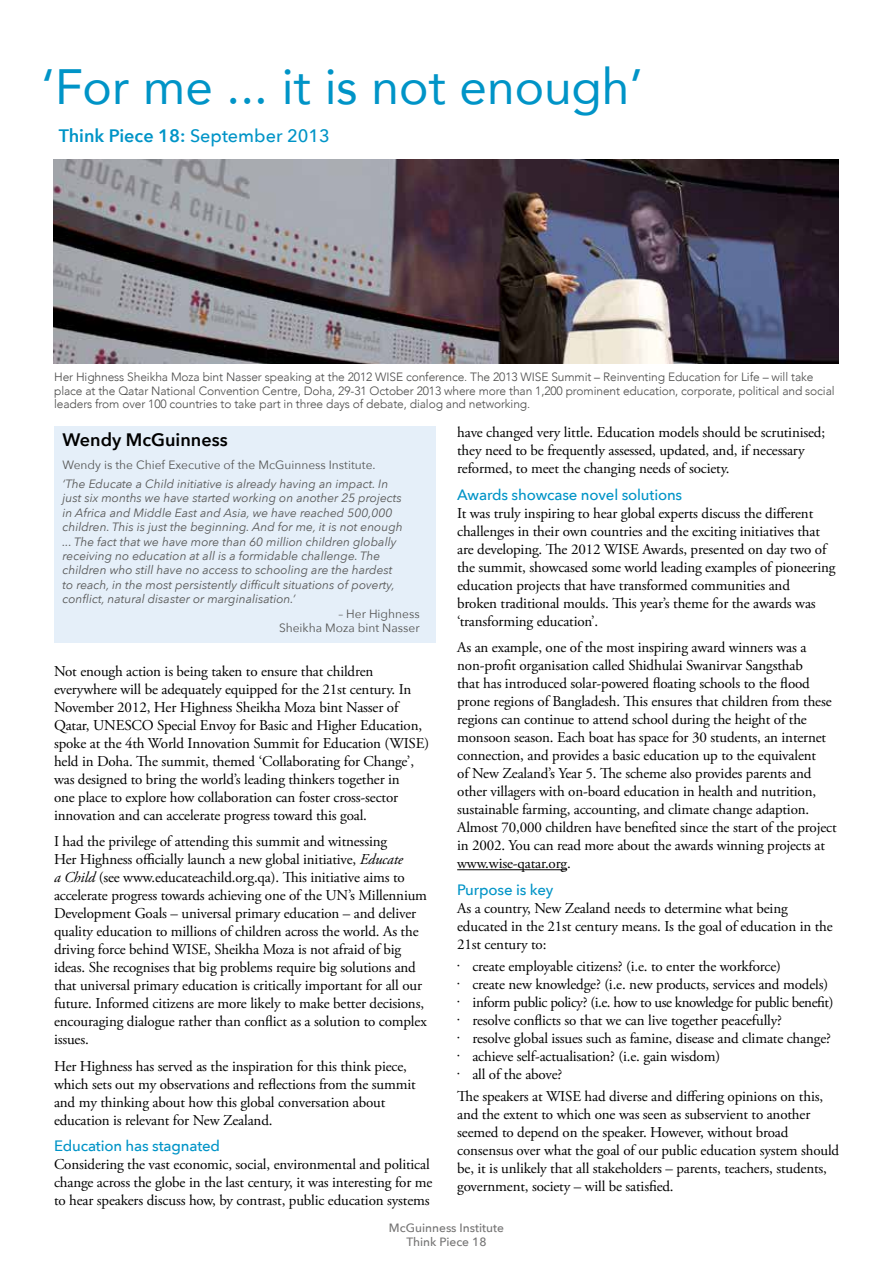
<style>
.page{position:relative;width:893px;height:1263px;background:#fff}
.page>*{position:absolute;margin:0;border:0;box-sizing:border-box;transform-origin:0 0}
.t1{font:49.5px "Avenir";color:#0094c7}
.t2{font:600 18px "Avenir Next";color:#0094c7}
.t3{font:600 18px "Avenir Next";color:#000}
.t4{font:15px/18px "Adobe Garamond Pro";letter-spacing:-.01em;color:#000}
.t5{font:500 15px "Avenir Next";letter-spacing:-.01em;color:#0094c7}
.t6{font:italic 12px/14.4px "Avenir Next";color:#575756}
.t7{font:300 12px/13.5px "Avenir";letter-spacing:-.01em;color:#4a4a49}
.t8{font:12px/14.4px "Avenir Next";color:#575756;text-align:right}
.t9{font:500 12px/14.4px "Avenir Next";color:#757474;text-align:center}
.s1{font-weight:500}
.s2{font-style:italic}
</style>
<div class="page">
<div style="left:54px;top:426px;width:382px;height:216px;background:#e5eff9"></div>
<img style="left:54px;top:160px;width:785px;height:204px">
<hr style="left:457px;top:869px;width:110px;height:1px;background:#000">
<h1 class="t1" style="left:41px;top:47px;width:603px">‘For me ... it is not enough’</h1>
<p class="t2" style="left:59px;top:120px;width:272px">Think Piece 18: <span class="s1">September 2013</span></p>
<p class="t7" style="left:54px;top:370px;width:782px">Her Highness Sheikha Moza bint Nasser speaking at the 2012 WISE conference. The 2013 WISE Summit – Reinventing Education for Life – will take place at the Qatar National Convention Centre, Doha, 29-31 October 2013 where more than 1,200 prominent education, corporate, political and social leaders from over 100 countries to take part in three days of debate, dialog and networking.</p>
<p class="t3" style="left:63px;top:425px;width:167px">Wendy McGuinness</p>
<p class="t8" style="left:63px;top:457px;width:315px">Wendy is the Chief Executive of the McGuinness Institute.</p>
<p class="t6" style="left:63px;top:476px;width:342px">‘The Educate a Child initiative is already having an impact. In just six months we have started working on another 25 projects in Africa and Middle East and Asia, we have reached 500,000 children. This is just the beginning. And for me, it is not enough ... The fact that we have more than 60 million children globally receiving no education at all is a formidable challenge. The children who still have no access to schooling are the hardest to reach, in the most persistently difficult situations of poverty, conflict, natural disaster or marginalisation.’</p>
<p class="t8" style="left:279px;top:606px;width:142px">– Her Highness<br>Sheikha Moza bint Nasser</p>
<p class="t4" style="left:54px;top:662px;width:377px">Not enough action is being taken to ensure that children everywhere will be adequately equipped for the 21st century. In November 2012, Her Highness Sheikha Moza bint Nasser of Qatar, UNESCO Special Envoy for Basic and Higher Education, spoke at the 4th World Innovation Summit for Education (WISE) held in Doha. The summit, themed ‘Collaborating for Change’, was designed to bring the world’s leading thinkers together in<br>one place to explore how collaboration can foster cross-sector innovation and can accelerate progress toward this goal.</p>
<p class="t4" style="left:54px;top:833px;width:375px">I had the privilege of attending this summit and witnessing<br>Her Highness officially launch a new global initiative, <span class="s2">Educate<br>a Child</span> (see www.educateachild.org.qa). This initiative aims to accelerate progress towards achieving one of the UN’s Millennium Development Goals – universal primary education – and deliver quality education to millions of children across the world. As the driving force behind WISE, Sheikha Moza is not afraid of big ideas. She recognises that big problems require big solutions and that universal primary education is critically important for all our future. Informed citizens are more likely to make better decisions, encouraging dialogue rather than conflict as a solution to complex issues.</p>
<p class="t4" style="left:54px;top:1057px;width:363px">Her Highness has served as the inspiration for this think piece, which sets out my observations and reflections from the summit and my thinking about how this global conversation about education is relevant for New Zealand.</p>
<p class="t5" style="left:54px;top:1133px;width:168px">Education has stagnated</p>
<p class="t4" style="left:54px;top:1156px;width:380px">Considering the vast economic, social, environmental and political change across the globe in the last century, it was interesting for me to hear speakers discuss how, by contrast, public education systems</p>
<p class="t4" style="left:457px;top:424px;width:369px">have changed very little. Education models should be scrutinised; they need to be frequently assessed, updated, and, if necessary reformed, to meet the changing needs of society.</p>
<p class="t5" style="left:457px;top:482px;width:227px">Awards showcase novel solutions</p>
<p class="t4" style="left:457px;top:504px;width:380px">It was truly inspiring to hear global experts discuss the different challenges in their own countries and the exciting initiatives that are developing. The 2012 WISE Awards, presented on day two of the summit, showcased some world leading examples of pioneering education projects that have transformed communities and<br>broken traditional moulds. This year’s theme for the awards was ‘transforming education’.</p>
<p class="t4" style="left:457px;top:639px;width:381px">As an example, one of the most inspiring award winners was a non-profit organisation called Shidhulai Swanirvar Sangsthab<br>that has introduced solar-powered floating schools to the flood prone regions of Bangladesh. This ensures that children from these regions can continue to attend school during the height of the monsoon season. Each boat has space for 30 students, an internet connection, and provides a basic education up to the equivalent<br>of New Zealand’s Year 5. The scheme also provides parents and other villagers with on-board education in health and nutrition, sustainable farming, accounting, and climate change adaption.<br>Almost 70,000 children have benefited since the start of the project in 2002. You can read more about the awards winning projects at www.wise-qatar.org.</p>
<p class="t5" style="left:457px;top:877px;width:98px">Purpose is key</p>
<p class="t4" style="left:457px;top:899px;width:377px">As a country, New Zealand needs to determine what being educated in the 21st century means. Is the goal of education in the<br>21st century to:</p>
<p class="t4" style="left:472px;top:958px;width:363px">create employable citizens? (i.e. to enter the workforce)<br>create new knowledge? (i.e. new products, services and models) inform public policy? (i.e. how to use knowledge for public benefit) resolve conflicts so that we can live together peacefully?<br>resolve global issues such as famine, disease and climate change? achieve self-actualisation? (i.e. gain wisdom)<br>all of the above?</p>
<p class="t4" style="left:457px;top:1088px;width:383px">The speakers at WISE had diverse and differing opinions on this, and the extent to which one was seen as subservient to another seemed to depend on the speaker. However, without broad consensus over what the goal of our public education system should be, it is unlikely that all stakeholders – parents, teachers, students, government, society – will be satisfied.</p>
<p class="t9" style="left:389px;top:1220px;width:117px">McGuinness Institute<br>Think Piece 18</p>
</div>
